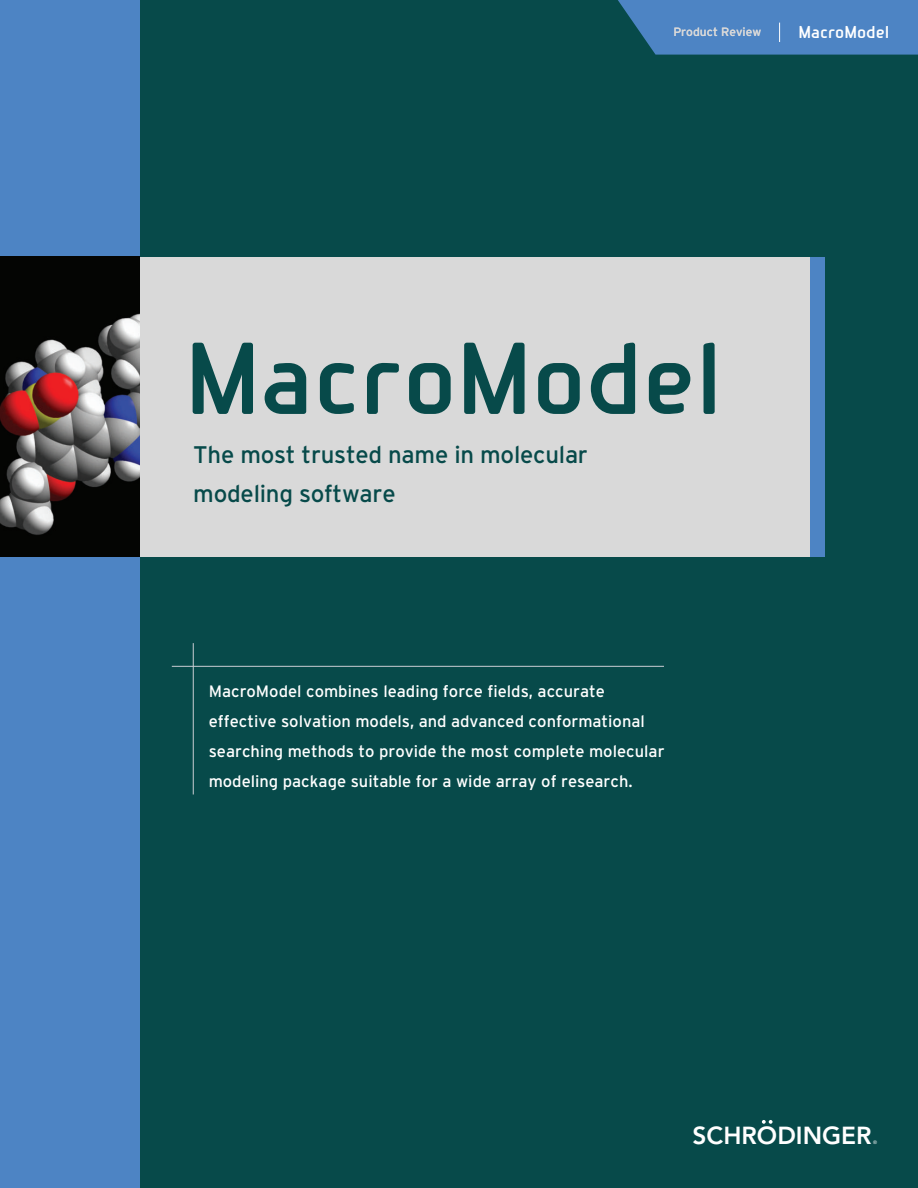
<style>
.page{position:relative;width:918px;height:1188px;background:#074a4a}
.page>*{position:absolute;margin:0;border:0;box-sizing:border-box;transform-origin:0 0}
.t1{font:700 97.5px "Beta Sans";color:#074a4a}
.t2{font:800 24.45px "Avenir";color:#fff}
.t3{font:24px/39px "Interstate";letter-spacing:-.01em;color:#074a4a}
.t4{font:16.5px/30px "Interstate";color:#fff}
.t5{font:700 16.5px "Beta Sans";color:#fff}
.t6{font:12px "Interstate";color:#caced4}
.t7{font:4.95px "Avenir";color:#fff}
</style>
<div class="page">
<div style="left:0;top:0;width:140px;height:1188px;background:#4d84c4"></div>
<div style="left:140px;top:257px;width:685px;height:299px;background:#d9d9d9"></div>
<div style="left:810px;top:257px;width:15px;height:299px;background:#4d84c4"></div>
<svg style="left:762px;top:1120px;width:11px;height:4px"></svg>
<svg style="left:618px;top:0;width:300px;height:55px;background:#477fba"></svg>
<hr style="left:193px;top:643px;width:1px;height:152px;background:#caced4">
<hr style="left:172px;top:666px;width:492px;height:1px;background:#caced4">
<img style="left:0;top:257px;width:140px;height:300px">
<p class="t6" style="left:673px;top:25px;width:89px">Product Review</p>
<p class="t5" style="left:798px;top:23px;width:92px">MacroModel</p>
<h1 class="t1" style="left:185px;top:322px;width:539px">MacroModel</h1>
<h3 class="t3" style="left:193px;top:435px;width:396px">The most trusted name in molecular modeling software</h3>
<p class="t4" style="left:209px;top:676px;width:457px">MacroModel combines leading force fields, accurate effective solvation models, and advanced conformational searching methods to provide the most complete molecular modeling package suitable for a wide array of research.</p>
<h2 class="t2" style="left:693px;top:1121px;width:181px">SCHRODINGER</h2>
<p class="t7" style="left:873px;top:1139px;width:5px">®</p>
</div>
